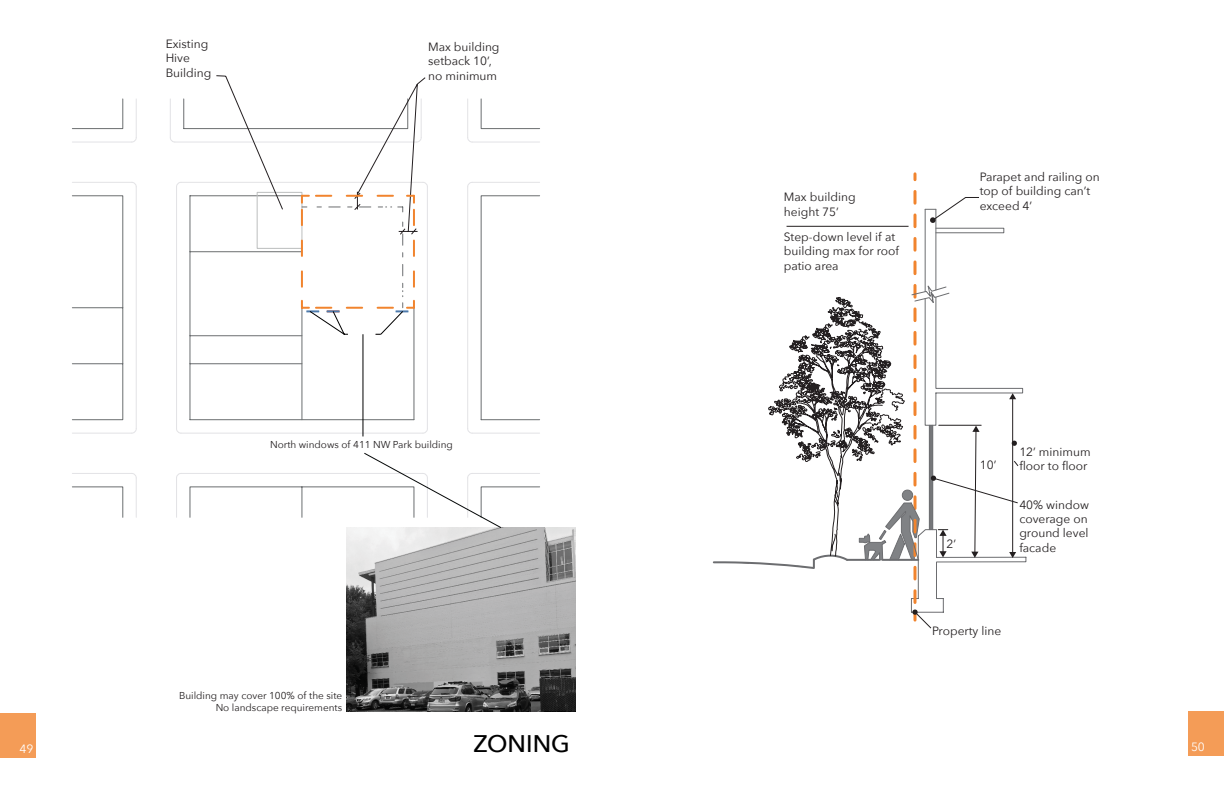
<style>
.page{position:relative;width:1224px;height:792px;background:#fff}
.page>*{position:absolute;margin:0;border:0;box-sizing:border-box;transform-origin:0 0}
.t1{font:500 24px "Avenir Next";color:#000}
.t2{font:12px/14.4px "Avenir Next";color:#231f20}
.t3{font:12px "Avenir Next";color:#fff}
.t4{font:10px "Avenir Next";color:#231f20}
</style>
<div class="page">
<div style="left:0;top:713px;width:36px;height:44px;background:#f49c57"></div>
<div style="left:1188px;top:712px;width:36px;height:44px;background:#f49c57"></div>
<svg style="left:913px;top:174px;width:3px;height:6px"></svg>
<svg style="left:912px;top:609px;width:20px;height:20px"></svg>
<svg style="left:712px;top:190px;width:307px;height:413px"></svg>
<hr style="left:190px;top:419px;width:224px;height:1px;background:#6b6e70">
<hr style="left:190px;top:363px;width:112px;height:1px;background:#6b6e70">
<hr style="left:190px;top:335px;width:112px;height:1px;background:#6b6e70">
<hr style="left:190px;top:196px;width:1px;height:224px;background:#6b6e70">
<hr style="left:427px;top:187px;width:1px;height:242px;background:#e3e3e6">
<hr style="left:176px;top:187px;width:1px;height:242px;background:#e3e3e6">
<hr style="left:181px;top:433px;width:242px;height:1px;background:#e3e3e6">
<svg style="left:481px;top:195px;width:59px;height:225px"></svg>
<hr style="left:472px;top:433px;width:68px;height:1px;background:#e3e3e6">
<hr style="left:472px;top:182px;width:68px;height:1px;background:#e3e3e6">
<hr style="left:467px;top:187px;width:1px;height:242px;background:#e3e3e6">
<hr style="left:181px;top:473px;width:242px;height:1px;background:#e3e3e6">
<hr style="left:176px;top:478px;width:1px;height:39px;background:#e3e3e6">
<svg style="left:72px;top:195px;width:51px;height:225px"></svg>
<svg style="left:131px;top:428px;width:6px;height:6px"></svg>
<hr style="left:136px;top:187px;width:1px;height:242px;background:#e3e3e6">
<hr style="left:72px;top:182px;width:60px;height:1px;background:#e3e3e6">
<hr style="left:72px;top:433px;width:60px;height:1px;background:#e3e3e6">
<svg style="left:72px;top:98px;width:51px;height:31px"></svg>
<hr style="left:136px;top:99px;width:1px;height:39px;background:#e3e3e6">
<hr style="left:72px;top:142px;width:60px;height:1px;background:#e3e3e6">
<svg style="left:481px;top:98px;width:59px;height:31px"></svg>
<hr style="left:472px;top:142px;width:68px;height:1px;background:#e3e3e6">
<hr style="left:467px;top:99px;width:1px;height:39px;background:#e3e3e6">
<svg style="left:72px;top:486px;width:51px;height:32px"></svg>
<hr style="left:136px;top:478px;width:1px;height:39px;background:#e3e3e6">
<hr style="left:72px;top:473px;width:60px;height:1px;background:#e3e3e6">
<hr style="left:414px;top:308px;width:1px;height:112px;background:#6b6e70">
<hr style="left:302px;top:308px;width:1px;height:112px;background:#6b6e70">
<img style="left:347px;top:528px;width:229px;height:184px">
<hr style="left:363px;top:334px;width:1px;height:102px;background:#000">
<svg style="left:170px;top:75px;width:258px;height:260px"></svg>
<svg style="left:189px;top:453px;width:351px;height:75px"></svg>
<p class="t2" style="left:166px;top:36px;width:44px">Existing</p>
<p class="t2" style="left:166px;top:50px;width:26px">Hive</p>
<p class="t2" style="left:166px;top:65px;width:47px">Building</p>
<p class="t2" style="left:428px;top:39px;width:73px">Max building setback 10’, no minimum</p>
<p class="t4" style="left:270px;top:436px;width:184px">North windows of 411 NW Park building</p>
<p class="t4" style="left:179px;top:687px;width:165px">Building may cover 100% of the site</p>
<p class="t4" style="left:216px;top:699px;width:128px">No landscape requirements</p>
<p class="t2" style="left:784px;top:189px;width:73px">Max building</p>
<p class="t2" style="left:784px;top:204px;width:56px">height 75’</p>
<p class="t2" style="left:784px;top:229px;width:113px">Step-down level if at</p>
<p class="t2" style="left:784px;top:243px;width:117px">building max for roof</p>
<p class="t2" style="left:784px;top:258px;width:56px">patio area</p>
<p class="t2" style="left:980px;top:169px;width:122px">Parapet and railing on</p>
<p class="t2" style="left:980px;top:183px;width:112px">top of building can’t</p>
<p class="t2" style="left:980px;top:198px;width:54px">exceed 4’</p>
<p class="t2" style="left:947px;top:536px;width:11px">2’</p>
<p class="t2" style="left:980px;top:457px;width:18px">10’</p>
<p class="t2" style="left:1019px;top:444px;width:73px">12’ minimum</p>
<p class="t2" style="left:1019px;top:459px;width:70px">floor to floor</p>
<p class="t2" style="left:1019px;top:497px;width:71px">40% window</p>
<p class="t2" style="left:1019px;top:511px;width:70px">coverage on</p>
<p class="t2" style="left:1019px;top:526px;width:71px">ground level</p>
<p class="t2" style="left:1019px;top:540px;width:38px">facade</p>
<p class="t2" style="left:932px;top:623px;width:70px">Property line</p>
<p class="t3" style="left:20px;top:738px;width:15px">49</p>
<p class="t1" style="left:474px;top:723px;width:98px">ZONING</p>
<p class="t3" style="left:1191px;top:737px;width:15px">50</p>
</div>
